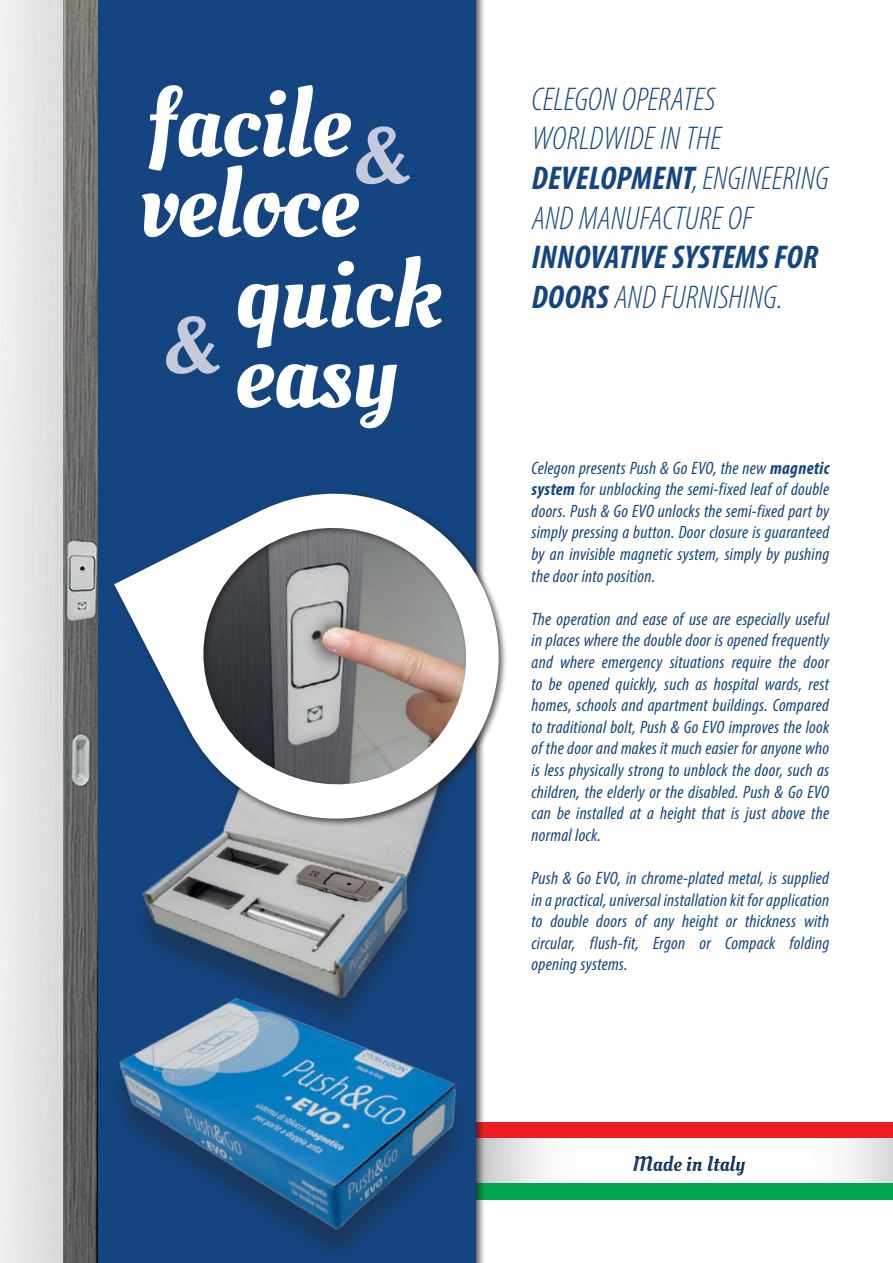
<style>
.page{position:relative;width:893px;height:1263px;background:#fff}
.page>*{position:absolute;margin:0;border:0;box-sizing:border-box;transform-origin:0 0}
.t1{font:96.3px/80.1px "Oleo Script";color:#fff}
.t2{font:80.25px "Oleo Script";color:#c6c8db}
.t3{font:italic 300 condensed 33px/39.6px "Myriad Pro";letter-spacing:.005em;color:#144580}
.t4{font:italic 700 condensed 33px/39.6px "Myriad Pro";letter-spacing:.01em;color:#144580}
.t5{font:21px "Oleo Script";color:#144580}
.t6{font:italic condensed 18px/21.6px "Myriad Pro";letter-spacing:.015em;color:#144580;text-align:justify}
.s1{font-weight:700}
.s2{font-weight:300}
</style>
<div class="page">
<div style="left:476px;top:1123px;width:417px;height:16px;background:#ee1d23"></div>
<svg style="left:844px;top:1139px;width:49px;height:44px"></svg>
<div style="left:476px;top:1183px;width:417px;height:16px;background:#00a54f"></div>
<div style="left:98px;top:0;width:378px;height:1263px;background:#144580"></div>
<img style="left:142px;top:838px;width:342px;height:89px">
<svg style="left:114px;top:488px;width:392px;height:350px"></svg>
<img style="left:0;top:0;width:98px;height:1263px">
<img style="left:43px;top:927px;width:513px;height:336px">
<div style="left:621px;top:1150px;width:147px;height:31px;background:#231f20;opacity:.75"></div>
<h1 class="t1" style="left:139px;top:84px;width:220px">facile veloce</h1>
<h2 class="t2" style="left:352px;top:108px;width:60px">&amp;</h2>
<h2 class="t2" style="left:161px;top:298px;width:60px">&amp;</h2>
<h1 class="t1" style="left:235px;top:255px;width:208px">quick easy</h1>
<h3 class="t3" style="left:532px;top:80px;width:299px">CELEGON OPERATES<br>WORLDWIDE IN THE<br><span class="s1">DEVELOPMENT</span>, ENGINEERING<br>AND MANUFACTURE OF</h3>
<h3 class="t4" style="left:532px;top:237px;width:288px">INNOVATIVE SYSTEMS FOR<br>DOORS <span class="s2">AND FURNISHING.</span></h3>
<p class="t6" style="left:531px;top:457px;width:299px">Celegon presents Push &amp; Go EVO, the new <span class="s1">magnetic system</span> for unblocking the semi-fixed leaf of double doors. Push &amp; Go EVO unlocks the semi-fixed part by simply pressing a button. Door closure is guaranteed by an invisible magnetic system, simply by pushing the door into position.</p>
<p class="t6" style="left:531px;top:608px;width:299px">The operation and ease of use are especially useful in places where the double door is opened frequently and where emergency situations require the door to be opened quickly, such as hospital wards, rest homes, schools and apartment buildings. Compared to traditional bolt, Push &amp; Go EVO improves the look of the door and makes it much easier for anyone who is less physically strong to unblock the door, such as children, the elderly or the disabled. Push &amp; Go EVO can be installed at a height that is just above the normal lock.</p>
<p class="t6" style="left:531px;top:867px;width:299px">Push &amp; Go EVO, in chrome-plated metal, is supplied in a practical, universal installation kit for application to double doors of any height or thickness with circular, flush-fit, Ergon or Compack folding opening systems.</p>
<p class="t5" style="left:632px;top:1152px;width:114px">Made in Italy</p>
</div>
